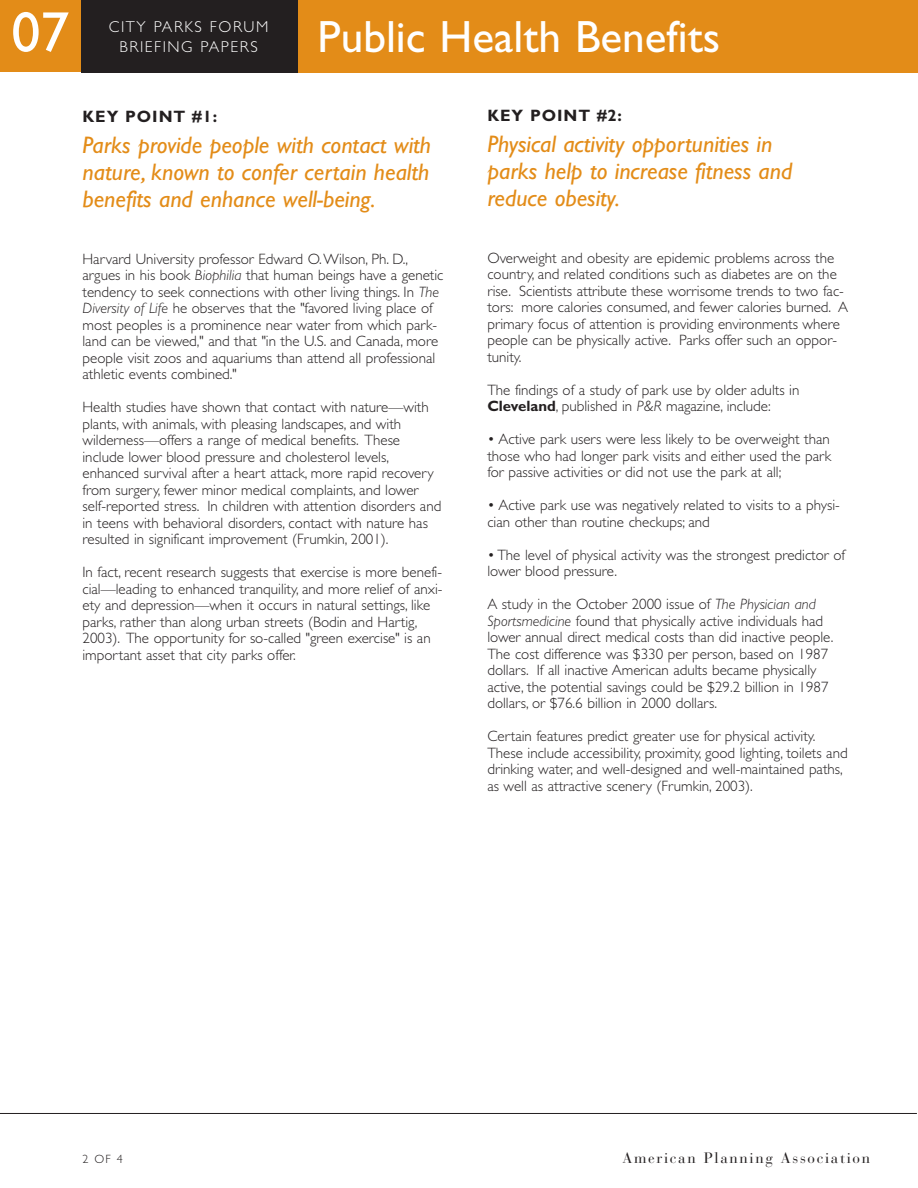
<style>
.page{position:relative;width:918px;height:1188px;background:#fff}
.page>*{position:absolute;margin:0;border:0;box-sizing:border-box;transform-origin:0 0}
.t1{font:57.15px "Gill Sans";color:#fff}
.t2{font:45.3px "Gill Sans";color:#fff}
.t3{font:italic 24px/27px "Gill Sans";color:#e38c18;text-align:justify}
.t4{font:700 16.5px "Gill Sans";letter-spacing:.055em;color:#231f20}
.t5{font:300 15.75px/20.5px "Gill Sans";letter-spacing:.1em;color:#fff;text-align:center}
.t6{font:300 15px/16.5px "Gill Sans";color:#231f20}
.t7{font:15px "Bauer Bodoni";letter-spacing:.11em;color:#231f20}
.t8{font:300 12px "Gill Sans";color:#231f20}
.s1{font-style:italic}
.s2{font-weight:700}
</style>
<div class="page">
<div style="left:0;top:0;width:82px;height:72px;background:#e38c18"></div>
<div style="left:81px;top:0;width:218px;height:72px;background:#231f20"></div>
<div style="left:299px;top:0;width:619px;height:72px;background:#e38c18"></div>
<hr style="left:0;top:1113px;width:917px;height:1px;background:#231f20">
<h1 class="t1" style="left:11px;top:12px;width:59px">07</h1>
<p class="t5" style="left:109px;top:18px;width:161px">CITY PARKS FORUM<br>BRIEFING PAPERS</p>
<h2 class="t2" style="left:318px;top:21px;width:404px">Public Health Benefits</h2>
<p class="t4" style="left:83px;top:111px;width:136px">KEY POINT #1:</p>
<h3 class="t3" style="left:83px;top:134px;width:350px">Parks provide people with contact with nature, known to confer certain health benefits and enhance well-being.</h3>
<p class="t6" style="left:83px;top:252px;width:363px">Harvard University professor Edward O.Wilson, Ph. D., argues in his book <span class="s1">Biophilia</span> that human beings have a genetic tendency to seek connections with other living things. In <span class="s1">The Diversity of Life</span> he observes that the "favored living place of most peoples is a prominence near water from which park&shy;land can be viewed," and that "in the U.S. and Canada, more people visit zoos and aquariums than attend all professional athletic events combined."</p>
<p class="t6" style="left:83px;top:400px;width:360px">Health studies have shown that contact with nature—with plants, with animals, with pleasing landscapes, and with wilderness—offers a range of medical benefits. These include lower blood pressure and cholesterol levels, enhanced survival after a heart attack, more rapid recovery from surgery, fewer minor medical complaints, and lower self-reported stress. In children with attention disorders and in teens with behavioral disorders, contact with nature has resulted in significant improvement (Frumkin, 2001).</p>
<p class="t6" style="left:83px;top:565px;width:362px">In fact, recent research suggests that exercise is more benefi&shy;cial—leading to enhanced tranquility, and more relief of anxi&shy;ety and depression—when it occurs in natural settings, like parks, rather than along urban streets (Bodin and Hartig, 2003). The opportunity for so-called "green exercise" is an important asset that city parks offer.</p>
<p class="t4" style="left:487px;top:109px;width:136px">KEY POINT #2:</p>
<h3 class="t3" style="left:487px;top:133px;width:307px;text-align:left">Physical activity opportunities in parks help to increase fitness and reduce obesity.</h3>
<p class="t6" style="left:487px;top:251px;width:362px">Overweight and obesity are epidemic problems across the country, and related conditions such as diabetes are on the rise. Scientists attribute these worrisome trends to two fac&shy;tors: more calories consumed, and fewer calories burned. A primary focus of attention is providing environments where people can be physically active. Parks offer such an oppor&shy;tunity.</p>
<p class="t6" style="left:487px;top:383px;width:314px">The findings of a study of park use by older adults in<br><span class="s2">Cleveland</span>, published in <span class="s1">P&amp;R</span> magazine, include:</p>
<p class="t6" style="left:487px;top:432px;width:345px;text-align:justify">• Active park users were less likely to be overweight than those who had longer park visits and either used the park for passive activities or did not use the park at all;</p>
<p class="t6" style="left:487px;top:498px;width:354px">• Active park use was negatively related to visits to a physi&shy;cian other than routine checkups; and</p>
<p class="t6" style="left:487px;top:548px;width:359px">• The level of physical activity was the strongest predictor of lower blood pressure.</p>
<p class="t6" style="left:487px;top:597px;width:348px">A study in the October 2000 issue of <span class="s1">The Physician and Sportsmedicine</span> found that physically active individuals had lower annual direct medical costs than did inactive people.<br>The cost difference was $330 per person, based on 1987 dollars. If all inactive American adults became physically active, the potential savings could be $29.2 billion in 1987 dollars, or $76.6 billion in 2000 dollars.</p>
<p class="t6" style="left:487px;top:729px;width:362px">Certain features predict greater use for physical activity.<br>These include accessibility, proximity, good lighting, toilets and drinking water, and well-designed and well-maintained paths, as well as attractive scenery (Frumkin, 2003).</p>
<p class="t8" style="left:82px;top:1155px;width:42px">2 OF 4</p>
<p class="t7" style="left:622px;top:1152px;width:249px">American Planning Association</p>
</div>
